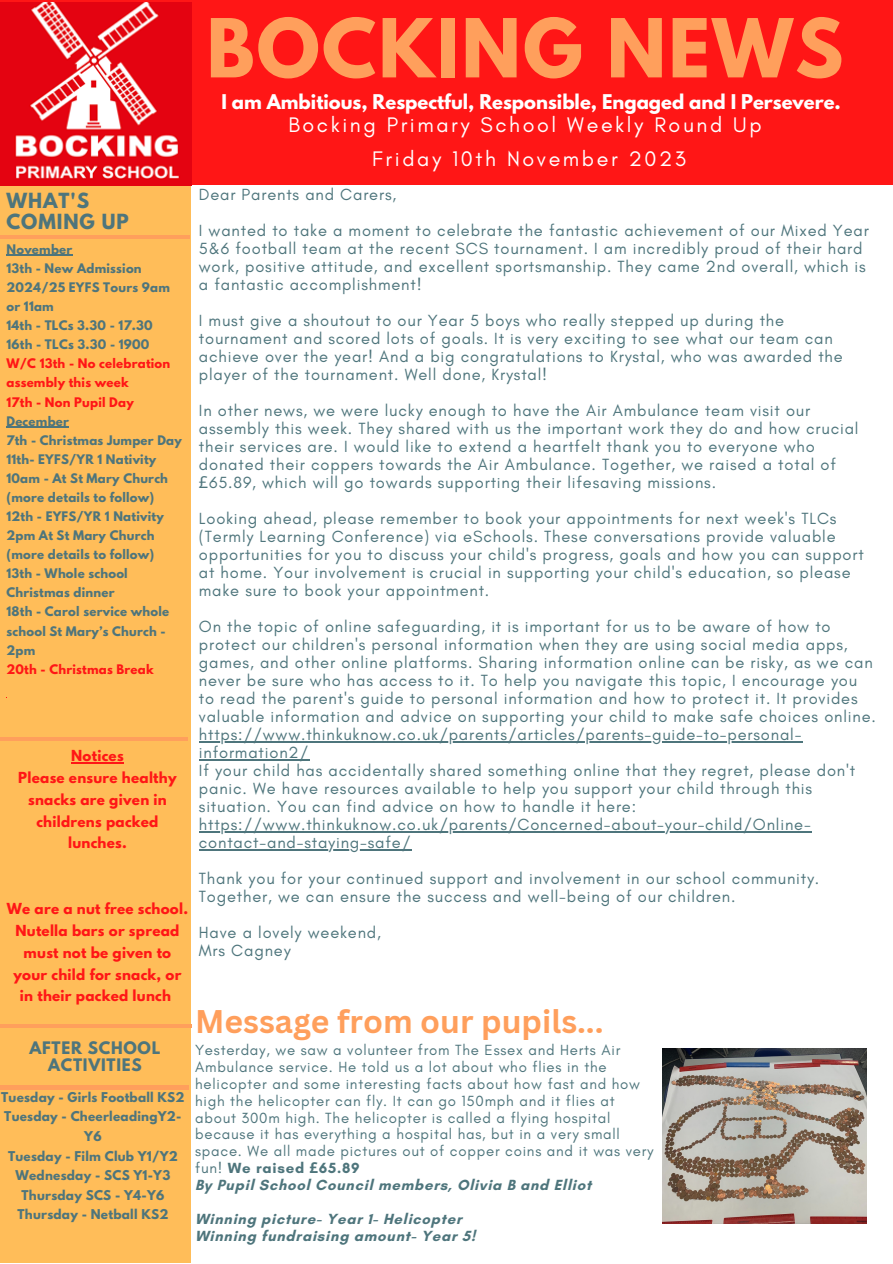
<style>
.page{position:relative;width:893px;height:1264px;background:#fff}
.page>*{position:absolute;margin:0;border:0;box-sizing:border-box;transform-origin:0 0}
.t1{font:700 72px "League Spartan";letter-spacing:.03em;color:#ff9f5c}
.t2{font:700 31.95px "Canva Sans";color:#ff9f5c}
.t3{font:21.45px "Glacial Indifference";letter-spacing:.12em;color:#fff}
.t4{font:700 18.45px/21px "League Spartan";letter-spacing:.05em;color:#4e757c}
.t5{font:700 18px "League Spartan";color:#fff}
.t6{font:16.5px/18px "Glacial Indifference";letter-spacing:.05em;color:#4e757c}
.t7{font:700 15.3px/16.6px "League Spartan";letter-spacing:.05em;color:#4e757c;text-align:center}
.t8{font:15px/16.8px "Glacial Indifference";letter-spacing:.05em;color:#4e757c}
.t9{font:700 15px "Glacial Indifference";letter-spacing:.05em;color:#4e757c}
.t10{font:700 13.5px/21.9px "League Spartan";letter-spacing:.02em;color:#ff1616;text-align:center}
.t11{font:700 12px/19.5px "League Spartan";letter-spacing:.02em;color:#4e757c;text-align:center}
.t12{font:700 11.7px/19px "League Spartan";letter-spacing:.02em;color:#4e757c}
.t13{font:700 11.7px/19px "League Spartan";letter-spacing:.02em;color:#ff1616}
.s1{font-family:"Noto Sans"}
.s2{font-weight:700}
.s3{font-family:"Noto Sans";font-weight:700}
</style>
<div class="page">
<div style="left:0;top:0;width:892px;height:185px;background:#ff1616"></div>
<div style="left:0;top:171px;width:191px;height:1091px;background:#ffbd59"></div>
<hr style="left:0;top:235px;width:190px;height:3px;background:#ff9f5c">
<img style="left:0;top:3px;width:191px;height:183px">
<hr style="left:0;top:1024px;width:192px;height:3px;background:#ff9f5c">
<hr style="left:0;top:1085px;width:189px;height:4px;background:#ff9f5c">
<hr style="left:0;top:737px;width:187px;height:3px;background:#ff9f5c">
<hr style="left:199px;top:741px;width:603px;height:1px;background:#4e757c">
<hr style="left:199px;top:759px;width:110px;height:1px;background:#4e757c">
<hr style="left:199px;top:831px;width:612px;height:1px;background:#4e757c">
<hr style="left:199px;top:849px;width:212px;height:1px;background:#4e757c">
<hr style="left:6px;top:254px;width:67px;height:2px;background:#4e757c">
<hr style="left:6px;top:426px;width:63px;height:1px;background:#4e757c">
<hr style="left:71px;top:762px;width:53px;height:1px;background:#ff1616">
<img style="left:663px;top:1048px;width:203px;height:175px">
<p class="t4" style="left:6px;top:192px;width:124px">WHAT'S<br>COMING UP</p>
<p class="t12" style="left:6px;top:241px;width:67px">November</p>
<p class="t12" style="left:6px;top:260px;width:165px">13th - New Admission<br>2024/25 EYFS Tours 9am or 11am</p>
<p class="t12" style="left:6px;top:317px;width:148px">14th - TLCs 3.30 - 17.30</p>
<p class="t12" style="left:6px;top:336px;width:144px">16th - TLCs 3.30 - 1900</p>
<p class="t13" style="left:6px;top:355px;width:165px">W/C 13th - No celebration assembly this week</p>
<p class="t13" style="left:6px;top:394px;width:129px">17th - Non Pupil Day</p>
<p class="t12" style="left:6px;top:413px;width:64px">December</p>
<p class="t12" style="left:6px;top:432px;width:177px">7th - Christmas Jumper Day</p>
<p class="t12" style="left:6px;top:451px;width:163px">11th- EYFS/YR 1 Nativity<br>10am - At St Mary Church (more details to follow)</p>
<p class="t12" style="left:6px;top:508px;width:159px">12th - EYFS/YR 1 Nativity<br>2pm At St Mary Church (more details to follow)</p>
<p class="t12" style="left:6px;top:565px;width:123px">13th - Whole school<br>Christmas dinner</p>
<p class="t12" style="left:6px;top:603px;width:164px">18th - Carol service whole school St Mary’s Church -<br>2pm</p>
<p class="t13" style="left:6px;top:661px;width:149px">20th - Christmas Break</p>
<p class="t10" style="left:71px;top:746px;width:54px">Notices</p>
<p class="t10" style="left:18px;top:768px;width:160px">Please ensure healthy snacks are given in childrens packed lunches.</p>
<p class="t10" style="left:7px;top:899px;width:183px">We are a nut free school.<br>Nutella bars or spread must not be given to your child for snack, or in their packed lunch</p>
<p class="t1" style="left:206px;top:13px;width:638px">BOCKING NEWS</p>
<p class="t3" style="left:288px;top:111px;width:474px">Bocking Primary School Weekly Round Up</p>
<p class="t3" style="left:372px;top:146px;width:315px">Friday 10th November 2023</p>
<p class="t5" style="left:221px;top:92px;width:621px">I am Ambitious, Respectful, Responsible, Engaged and I Persevere.</p>
<p class="t6" style="left:199px;top:185px;width:199px">Dear Parents and Carers,</p>
<p class="t6" style="left:199px;top:221px;width:671px">I wanted to take a moment to celebrate the fantastic achievement of our Mixed Year 5&amp;6 football team at the recent SCS tournament. I am incredibly proud of their hard work, positive attitude, and excellent sportsmanship. They came 2nd overall, which is a fantastic accomplishment!</p>
<p class="t6" style="left:199px;top:311px;width:645px">I must give a shoutout to our Year 5 boys who really stepped up during the tournament and scored lots of goals. It is very exciting to see what our team can achieve over the year! And a big congratulations to Krystal, who was awarded the player of the tournament. Well done, Krystal!</p>
<p class="t6" style="left:199px;top:401px;width:661px">In other news, we were lucky enough to have the Air Ambulance team visit our assembly this week. They shared with us the important work they do and how crucial their services are. I would like to extend a heartfelt thank you to everyone who donated their coppers towards the Air Ambulance. Together, we raised a total of <span class="s1">£</span>65.89, which will go towards supporting their lifesaving missions.</p>
<p class="t6" style="left:199px;top:509px;width:666px">Looking ahead, please remember to book your appointments for next week's TLCs (Termly Learning Conference) via eSchools. These conversations provide valuable opportunities for you to discuss your child's progress, goals and how you can support at home. Your involvement is crucial in supporting your child's education, so please make sure to book your appointment.</p>
<p class="t6" style="left:199px;top:617px;width:678px">On the topic of online safeguarding, it is important for us to be aware of how to protect our children's personal information when they are using social media apps, games, and other online platforms. Sharing information online can be risky, as we can never be sure who has access to it. To help you navigate this topic, I encourage you to read the parent's guide to personal information and how to protect it. It provides valuable information and advice on supporting your child to make safe choices online.</p>
<p class="t6" style="left:199px;top:725px;width:604px">https://www.thinkuknow.co.uk/parents/articles/parents-guide-to-personal&shy;information2/</p>
<p class="t6" style="left:199px;top:761px;width:657px">If your child has accidentally shared something online that they regret, please don't panic. We have resources available to help you support your child through this situation. You can find advice on how to handle it here: https://www.thinkuknow.co.uk/parents/Concerned-about-your-child/Online&shy;contact-and-staying-safe/</p>
<p class="t6" style="left:199px;top:869px;width:622px">Thank you for your continued support and involvement in our school community.<br>Together, we can ensure the success and well-being of our children.</p>
<p class="t6" style="left:199px;top:923px;width:183px">Have a lovely weekend,</p>
<p class="t6" style="left:199px;top:941px;width:93px">Mrs Cagney</p>
<p class="t7" style="left:29px;top:1041px;width:132px">AFTER SCHOOL<br>ACTIVITIES</p>
<p class="t11" style="left:1px;top:1088px;width:185px">Tuesday - Girls Football KS2</p>
<p class="t11" style="left:4px;top:1108px;width:179px">Tuesday - CheerleadingY2-<br>Y6</p>
<p class="t11" style="left:8px;top:1147px;width:171px">Tuesday - Film Club Y1/Y2</p>
<p class="t11" style="left:15px;top:1167px;width:156px">Wednesday - SCS Y1-Y3</p>
<p class="t11" style="left:21px;top:1186px;width:144px">Thursday SCS - Y4-Y6</p>
<p class="t11" style="left:17px;top:1206px;width:152px">Thursday - Netball KS2</p>
<p class="t2" style="left:195px;top:998px;width:410px">Message from our pupils...</p>
<p class="t8" style="left:195px;top:1041px;width:460px">Yesterday, we saw a volunteer from The Essex and Herts Air Ambulance service. He told us a lot about who flies in the helicopter and some interesting facts about how fast and how high the helicopter can fly. It can go 150mph and it flies at about 300m high. The helicopter is called a flying hospital because it has everything a hospital has, but in a very small space. We all made pictures out of copper coins and it was very fun! <span class="s2">We raised</span> <span class="s3">£</span><span class="s2">65.89</span></p>
<p class="t9" style="left:195px;top:1175px;width:397px">By Pupil School Council members, Olivia B and Elliot</p>
<p class="t9" style="left:195px;top:1209px;width:268px">Winning picture- Year 1- Helicopter</p>
<p class="t9" style="left:195px;top:1226px;width:281px">Winning fundraising amount- Year 5!</p>
</div>
